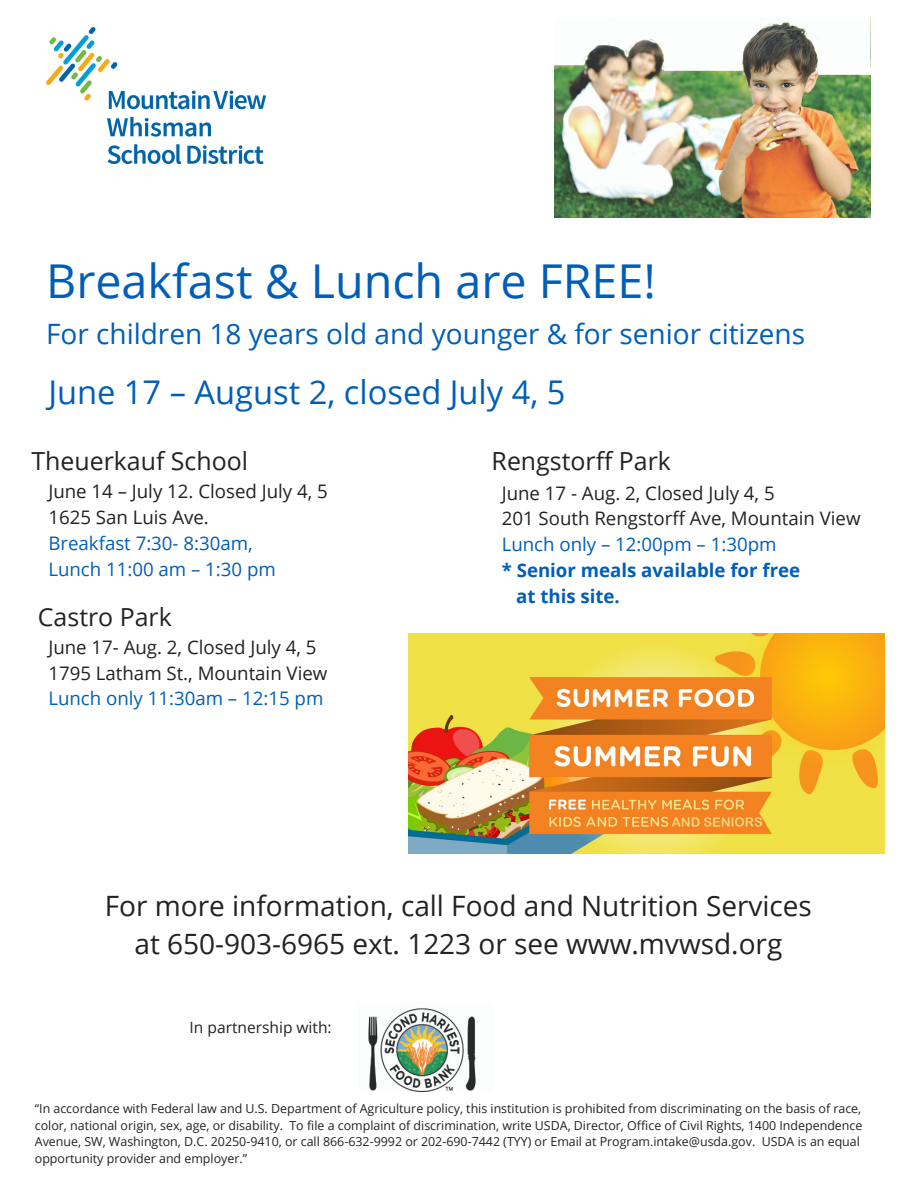
<style>
.page{position:relative;width:918px;height:1188px;background:#fff}
.page>*{position:absolute;margin:0;border:0;box-sizing:border-box;transform-origin:0 0}
.t1{font:46.65px "Open Sans";color:#005eb8}
.t2{font:32.7px "Open Sans";color:#005eb8}
.t3{font:28.05px/38.2px "Open Sans";color:#222;text-align:center}
.t4{font:28.05px "Open Sans";color:#005eb8}
.t5{font:24.9px "Open Sans";color:#222}
.t6{font:18.75px/25.8px "Open Sans";color:#222}
.t7{font:18.75px/25.8px "Open Sans";color:#005eb8}
.t8{font:700 18.75px/25.8px "Open Sans";color:#005eb8}
.t9{font:15.6px "Open Sans";color:#222}
.t10{font:12.45px/16.8px "Open Sans";color:#222}
</style>
<div class="page">
<img style="left:555px;top:18px;width:316px;height:199px">
<img style="left:46px;top:27px;width:220px;height:136px">
<img style="left:368px;top:1008px;width:108px;height:83px">
<img style="left:408px;top:633px;width:476px;height:221px">
<h1 class="t1" style="left:46px;top:248px;width:611px">Breakfast &amp; Lunch are FREE!</h1>
<h3 class="t4" style="left:46px;top:314px;width:760px">For children 18 years old and younger &amp; for senior citizens</h3>
<h2 class="t2" style="left:48px;top:369px;width:519px">June 17 – August 2, closed July 4, 5</h2>
<h3 class="t5" style="left:32px;top:444px;width:218px">Theuerkauf School</h3>
<h3 class="t6" style="left:48px;top:478px;width:281px">June 14 – July 12. Closed July 4, 5<br>1625 San Luis Ave.</h3>
<h3 class="t7" style="left:48px;top:530px;width:229px">Breakfast 7:30- 8:30am,<br>Lunch 11:00 am – 1:30 pm</h3>
<h3 class="t5" style="left:38px;top:599px;width:135px">Castro Park</h3>
<h3 class="t6" style="left:48px;top:633px;width:281px">June 17- Aug. 2, Closed July 4, 5<br>1795 Latham St., Mountain View</h3>
<h3 class="t7" style="left:48px;top:685px;width:277px">Lunch only 11:30am – 12:15 pm</h3>
<h3 class="t5" style="left:492px;top:444px;width:181px">Rengstorff Park</h3>
<h3 class="t6" style="left:502px;top:479px;width:360px">June 17 - Aug. 2, Closed July 4, 5<br>201 South Rengstorff Ave, Mountain View</h3>
<h3 class="t7" style="left:502px;top:531px;width:276px">Lunch only – 12:00pm – 1:30pm</h3>
<h3 class="t8" style="left:516px;top:557px;width:285px;text-indent:-15px">* Senior meals available for free at this site.</h3>
<h3 class="t3" style="left:105px;top:886px;width:709px">For more information, call Food and Nutrition Services at 650-903-6965 ext. 1223 or see www.mvwsd.org</h3>
<p class="t9" style="left:190px;top:1016px;width:144px">In partnership with:</p>
<p class="t10" style="left:35px;top:1099px;width:829px">“In accordance with Federal law and U.S. Department of Agriculture policy, this institution is prohibited from discriminating on the basis of race, color, national origin, sex, age, or disability. To file a complaint of discrimination, write USDA, Director, Office of Civil Rights, 1400 Independence Avenue, SW, Washington, D.C. 20250-9410, or call 866-632-9992 or 202-690-7442 (TYY) or Email at Program.intake@usda.gov. USDA is an equal opportunity provider and employer.”</p>
</div>
